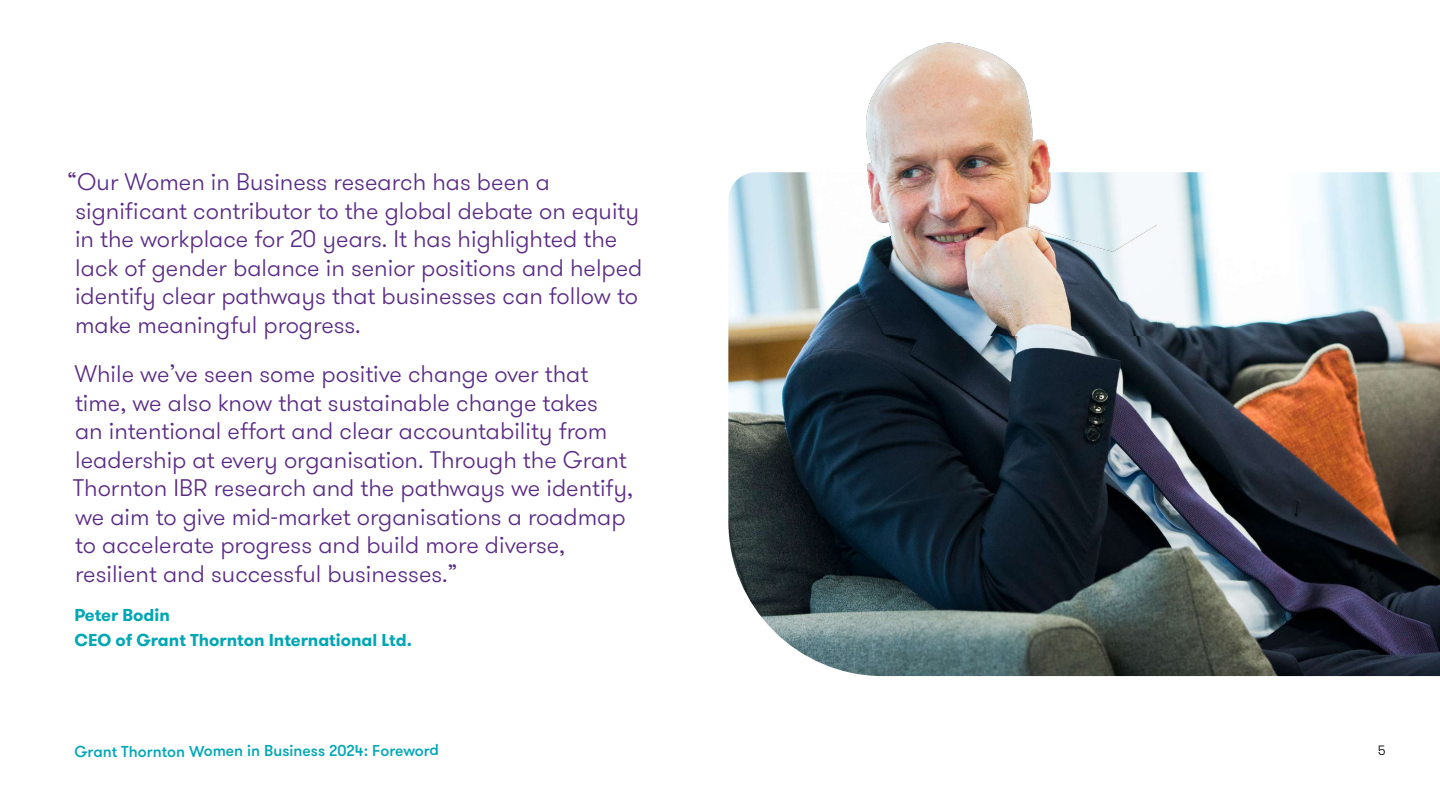
<style>
.page{position:relative;width:1440px;height:810px;background:#fff}
.page>*{position:absolute;margin:0;border:0;box-sizing:border-box;transform-origin:0 0}
.t1{font:300 24px/28.5px "GT Walsheim Pro";color:#5a2b86}
.t2{font:700 17.25px/24.8px "GT Walsheim Pro";color:#00a7b5}
.t3{font:500 15.75px "GT Walsheim Pro";letter-spacing:-.005em;color:#00a7b5}
.t4{font:300 13.5px "GT Walsheim Pro";color:#000}
</style>
<div class="page">
<img style="left:728px;top:172px;width:712px;height:504px">
<img style="left:771px;top:42px;width:386px;height:293px">
<p class="t1" style="left:75px;top:168px;width:569px;text-indent:-8px">“Our Women in Business research has been a significant contributor to the global debate on equity in the workplace for 20 years. It has highlighted the lack of gender balance in senior positions and helped identify clear pathways that businesses can follow to make meaningful progress.</p>
<p class="t1" style="left:73px;top:360px;width:562px">While we’ve seen some positive change over that time, we also know that sustainable change takes<br>an intentional effort and clear accountability from leadership at every organisation. Through the Grant Thornton IBR research and the pathways we identify, we aim to give mid-market organisations a roadmap to accelerate progress and build more diverse, resilient and successful businesses.”</p>
<p class="t2" style="left:74px;top:603px;width:339px">Peter Bodin<br>CEO of Grant Thornton International Ltd.</p>
<p class="t3" style="left:74px;top:741px;width:366px">Grant Thornton Women in Business 2024: Foreword</p>
<p class="t4" style="left:1378px;top:741px;width:9px">5</p>
</div>
